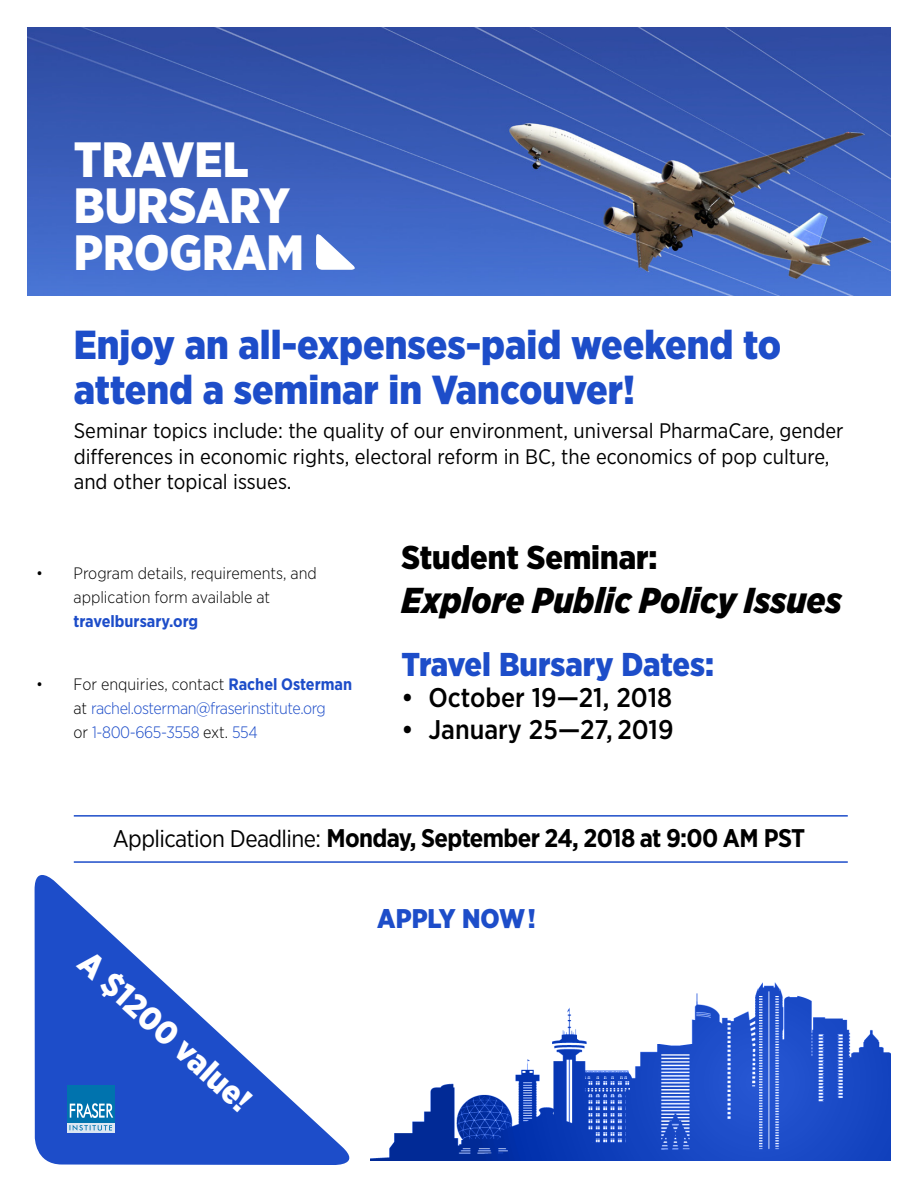
<style>
.page{position:relative;width:918px;height:1188px;background:#fff}
.page>*{position:absolute;margin:0;border:0;box-sizing:border-box;transform-origin:0 0}
.t1{font:900 49.5px/46.5px "Gotham Narrow";color:#fff}
.t2{font:900 40.5px/45px "Gotham Narrow";color:#1d4dc9}
.t3{font:italic 900 36px "Gotham Narrow";color:#000}
.t4{font:900 33px "Gotham Narrow";color:#1d4dc9}
.t5{font:900 33px "Gotham Narrow";color:#000}
.t6{font:900 33px "Gotham Narrow";color:#fff}
.t7{font:500 27px "Gotham Narrow";color:#000}
.t8{font:900 27px "Gotham Narrow";color:#1d4dc9}
.t9{font:700 25.5px "Gotham Narrow";letter-spacing:-.025em;color:#000}
.t10{font:21px/25.5px "Gotham Narrow";color:#000}
.t11{font:300 16.5px/24px "Gotham Narrow";letter-spacing:-.025em;color:#1d4dc9}
.t12{font:300 16.5px/24px "Gotham Narrow";color:#000}
.s1{font-weight:700;color:#1d4dc9}
.s2{color:#000}
.s3{font-weight:700}
.s4{font-weight:400;font-size:24px}
</style>
<div class="page">
<img style="left:27px;top:27px;width:864px;height:268px">
<svg style="left:316px;top:231px;width:42px;height:39px"></svg>
<img style="left:371px;top:982px;width:520px;height:179px">
<svg style="left:35px;top:875px;width:315px;height:290px;fill:#1d4dc9"></svg>
<hr style="left:74px;top:861px;width:774px;height:2px;background:#1d4dc9">
<hr style="left:74px;top:815px;width:774px;height:2px;background:#1d4dc9">
<div style="left:67px;top:1085px;width:48px;height:48px;background:linear-gradient(to right,#dbe6f2,#dbe6f2)"></div>
<div style="left:67px;top:1085px;width:48px;height:37px;background:#0073ae"></div>
<svg style="left:70px;top:1103px;width:43px;height:15px"></svg>
<svg style="left:69px;top:1125px;width:43px;height:6px"></svg>
<p class="t1" style="left:74px;top:136px;width:232px">TRAVEL<br>BURSARY<br>PROGRAM</p>
<p class="t2" style="left:74px;top:322px;width:709px">Enjoy an all-expenses-paid weekend to attend a seminar in Vancouver!</p>
<p class="t10" style="left:74px;top:418px;width:771px">Seminar topics include: the quality of our environment, universal PharmaCare, gender differences in economic rights, electoral reform in BC, the economics of pop culture, and other topical issues.</p>
<p class="t12" style="left:74px;top:561px;width:245px;text-indent:-38px">• Program details, requirements, and application form available at <span class="s1">travelbursary.org</span></p>
<p class="t11" style="left:74px;top:672px;width:280px;text-indent:-38px"><span class="s2">• For enquiries, contact</span> <span class="s3">Rachel Osterman </span><span class="s2">at</span> rachel.osterman@fraserinstitute.org<br><span class="s2">or</span> 1-800-665-3558 <span class="s2">ext.</span> 554</p>
<p class="t5" style="left:401px;top:536px;width:258px">Student Seminar:</p>
<p class="t3" style="left:401px;top:576px;width:442px">Explore Public Policy Issues</p>
<p class="t4" style="left:401px;top:642px;width:314px">Travel Bursary Dates:</p>
<p class="t7" style="left:401px;top:681px;width:272px">• October 19—21, 2018</p>
<p class="t7" style="left:401px;top:712px;width:274px">• January 25—27, 2019</p>
<p class="t9" style="left:113px;top:822px;width:694px"><span class="s4">Application Deadline:</span> Monday, September 24, 2018 at 9:00 AM PST</p>
<p class="t6" style="left:98px;top:942px;width:221px;rotate:42deg">A $1200 value!</p>
<p class="t8" style="left:377px;top:900px;width:160px">APPLY NOW!</p>
</div>
